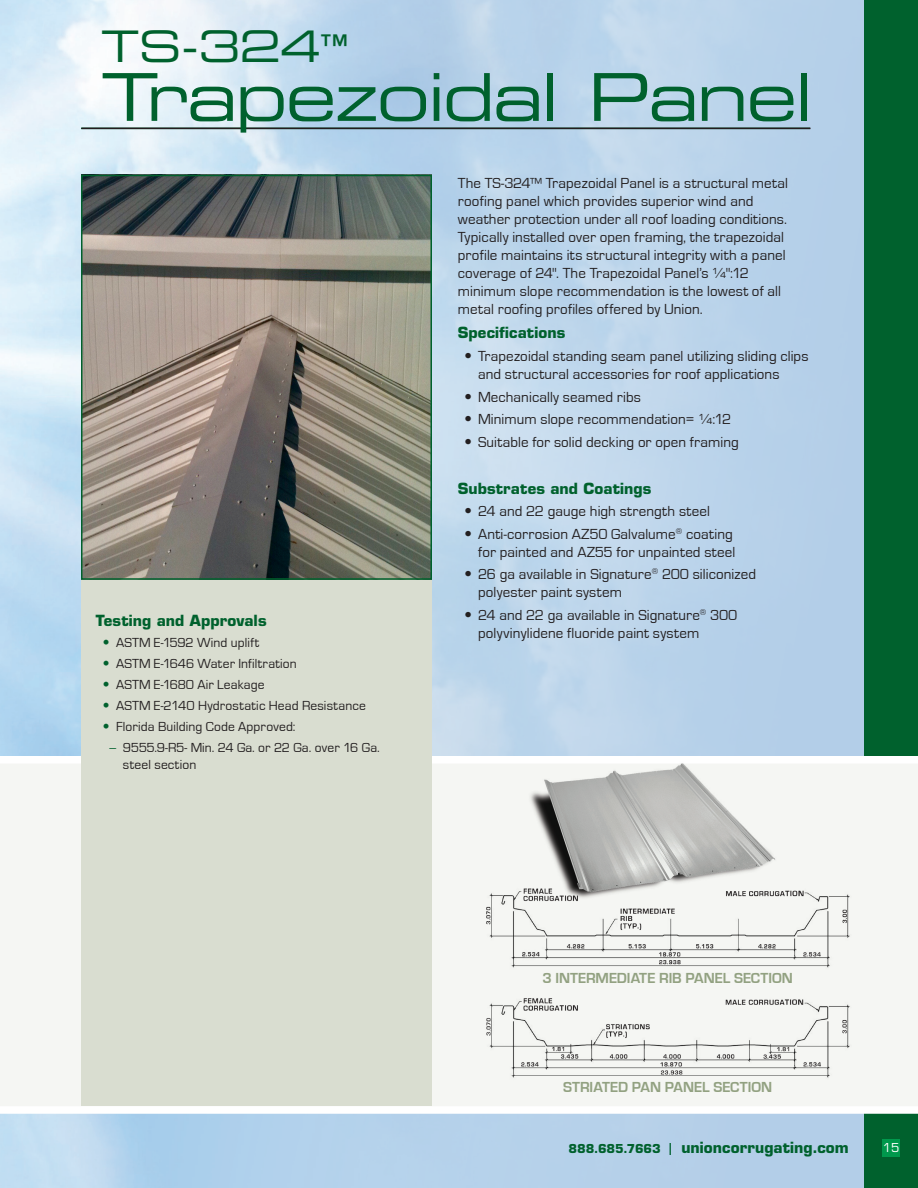
<style>
.page{position:relative;width:918px;height:1188px;background:#fff}
.page>*{position:absolute;margin:0;border:0;box-sizing:border-box;transform-origin:0 0}
.Other_Page_Title{font:66px "Eurostile LT Std Ex 2";letter-spacing:-.035em;color:#00612d}
.Other_Page_Title-2{font:43.5px "Eurostile LT Std Ex 2";color:#00612d}
.Body{font:15px/18px "Eurostile";letter-spacing:.005em;color:#231f20}
.Body-2{font:700 15px "Eurostile LT Std";letter-spacing:.005em;color:#00612d}
.TSR{font:700 15px "Eurostile";letter-spacing:-.005em;color:#92a181}
.t1{font:13.5px/16.5px "Eurostile";letter-spacing:.01em;color:#231f20}
.t2{font:12px "Eurostile LT Std";color:#fff}
.s1{font-family:"Eurostile LT Std";font-stretch:condensed;color:#00612d}
.s2{font-family:"Eurostile LT Std";font-stretch:condensed}
.s3{font-size:12px}
</style>
<div class="page">
<img style="left:0;top:0;width:864px;height:1188px">
<div style="left:864px;top:0;width:54px;height:1188px;background:#00612d"></div>
<div style="left:882px;top:1139px;width:18px;height:18px;background:#00984c"></div>
<hr style="left:81px;top:128px;width:729px;height:1px;background:#00612d">
<svg style="left:0;top:752px;width:918px;height:366px"></svg>
<div style="left:81px;top:554px;width:351px;height:552px;background:#d9ddd0"></div>
<hr style="left:82px;top:128px;width:729px;height:1px;background:#231c1e">
<img style="left:84px;top:178px;width:345px;height:399px">
<div style="left:81px;top:175px;width:351px;height:405px;border:2px solid #00612d"></div>
<img style="left:484px;top:882px;width:377px;height:219px">
<img style="left:527px;top:758px;width:254px;height:144px">
<p class="Other_Page_Title-2" style="left:102px;top:17px;width:248px">TS-324<sup>™</sup></p>
<p class="Other_Page_Title" style="left:102px;top:52px;width:713px">Trapezoidal Panel</p>
<p class="Body-2" style="left:96px;top:611px;width:172px">Testing and Approvals</p>
<p class="t1" style="left:103px;top:634px;width:158px"><span class="s1">•</span> ASTM E-1592 Wind uplift</p>
<p class="t1" style="left:103px;top:655px;width:196px"><span class="s1">•</span> ASTM E-1646 Water Infiltration</p>
<p class="t1" style="left:103px;top:677px;width:163px"><span class="s1">•</span> ASTM E-1680 Air Leakage</p>
<p class="t1" style="left:103px;top:698px;width:265px"><span class="s1">•</span> ASTM E-2140 Hydrostatic Head Resistance</p>
<p class="t1" style="left:103px;top:719px;width:194px"><span class="s1">•</span> Florida Building Code Approved:</p>
<p class="t1" style="left:123px;top:740px;width:257px;text-indent:-14px"><span class="s1">–</span> 9555.9-R5- Min. 24 Ga. or 22 Ga. over 16 Ga. steel section</p>
<p class="Body" style="left:458px;top:174px;width:332px">The TS-324™ Trapezoidal Panel is a structural metal roofing panel which provides superior wind and weather protection under all roof loading conditions.<br>Typically installed over open framing, the trapezoidal profile maintains its structural integrity with a panel coverage of 24". The Trapezoidal Panel’s ¼":12 minimum slope recommendation is the lowest of all metal roofing profiles offered by Union.</p>
<p class="Body-2" style="left:458px;top:324px;width:109px">Specifications</p>
<p class="Body" style="left:478px;top:347px;width:332px;text-indent:-14px"><span class="s2">•</span> Trapezoidal standing seam panel utilizing sliding clips and structural accessories for roof applications</p>
<p class="Body" style="left:465px;top:388px;width:178px"><span class="s2">•</span> Mechanically seamed ribs</p>
<p class="Body" style="left:465px;top:411px;width:268px"><span class="s2">•</span> Minimum slope recommendation= ¼:12</p>
<p class="Body" style="left:465px;top:433px;width:276px"><span class="s2">•</span> Suitable for solid decking or open framing</p>
<p class="Body-2" style="left:458px;top:479px;width:195px">Substrates and Coatings</p>
<p class="Body" style="left:465px;top:503px;width:247px"><span class="s2">•</span> 24 and 22 gauge high strength steel</p>
<p class="Body" style="left:465px;top:525px;width:272px;text-align:right"><span class="s2">•</span> Anti-corrosion AZ50 Galvalume<sup>®</sup> coating for painted and AZ55 for unpainted steel</p>
<p class="Body" style="left:478px;top:566px;width:280px;text-indent:-14px"><span class="s2">•</span> 26 ga available in Signature<sup>®</sup> 200 siliconized polyester paint system</p>
<p class="Body" style="left:478px;top:606px;width:261px;text-indent:-14px"><span class="s2">•</span> 24 and 22 ga available in Signature<sup>®</sup> 300 polyvinylidene fluoride paint system</p>
<p class="TSR" style="left:542px;top:970px;width:252px">3 INTERMEDIATE RIB PANEL SECTION</p>
<p class="TSR" style="left:563px;top:1079px;width:211px">STRIATED PAN PANEL SECTION</p>
<p class="Body-2" style="left:569px;top:1139px;width:282px"><span class="s3">888.685.7663 |</span> unioncorrugating.com</p>
<p class="t2" style="left:883px;top:1141px;width:18px">15</p>
</div>
